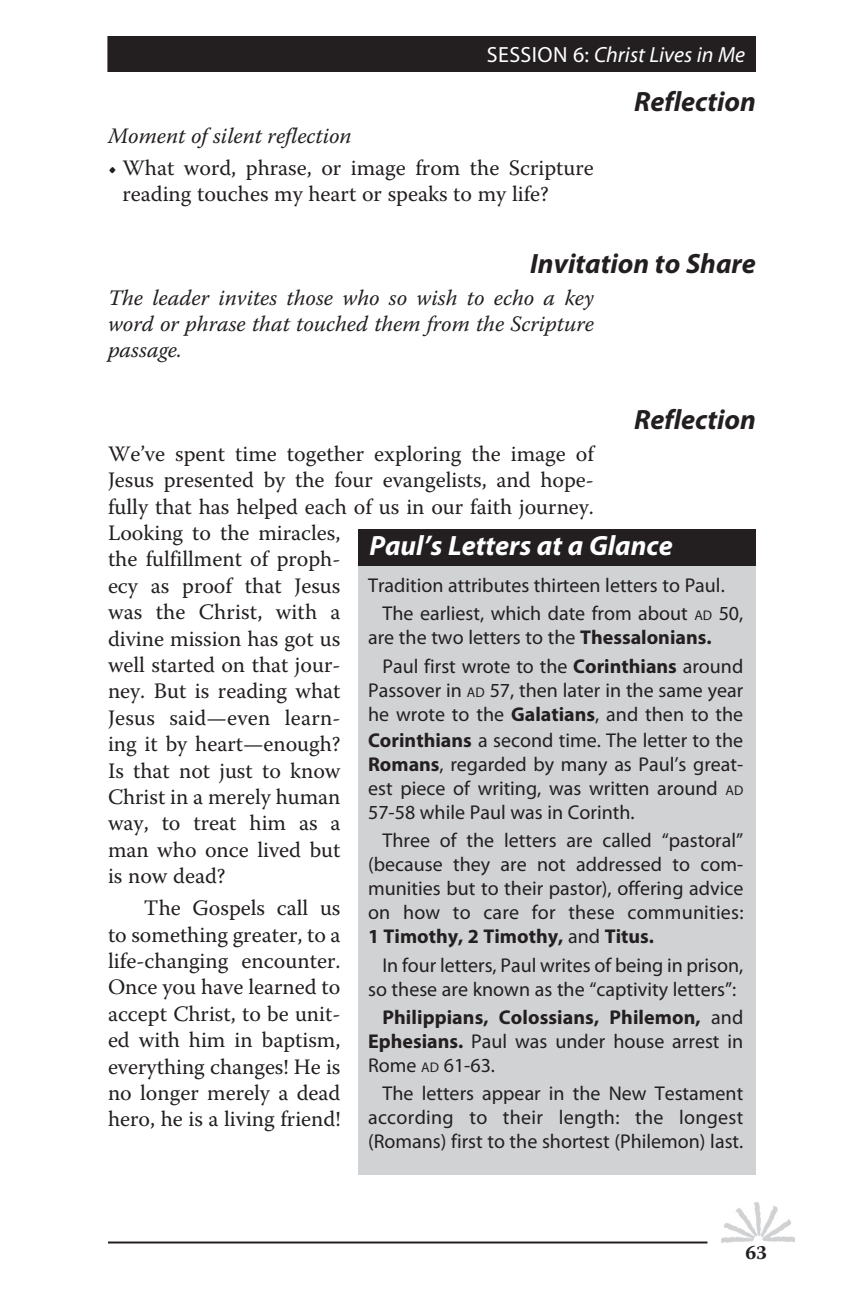
<style>
.page{position:relative;width:864px;height:1296px;background:#fff}
.page>*{position:absolute;margin:0;border:0;box-sizing:border-box;transform-origin:0 0}
.t1{font:italic 700 28px "Myriad Pro";color:#231f20}
.t2{font:italic 700 28px "Myriad Pro";color:#fff}
.t3{font:22px/26.4px "Warnock Pro";color:#231f20}
.t4{font:italic 22px/26.4px "Warnock Pro";color:#231f20;text-align:justify}
.t5{font:italic 22px "Myriad Pro";color:#fff}
.t6{font:20px/24px "Myriad Pro";color:#231f20}
.t7{font:700 20px/24px "Myriad Pro";letter-spacing:.005em;color:#231f20;text-align:justify}
.t8{font:700 20px "Warnock Pro";color:#231f20}
.s1{font-style:normal}
.s2{font-size:14px}
.s3{font-weight:700}
.s4{font-weight:400}
.s5{font-weight:400;font-size:14px}
</style>
<div class="page">
<div style="left:108px;top:37px;width:647px;height:34px;background:#231f20"></div>
<div style="left:107px;top:36px;width:649px;height:36px;border:2px solid #231f20"></div>
<img style="left:722px;top:1202px;width:72px;height:41px">
<hr style="left:108px;top:1242px;width:599px;height:2px;background:#231f20">
<div style="left:358px;top:529px;width:398px;height:38px;background:#231f20"></div>
<div style="left:358px;top:566px;width:398px;height:609px;background:#d1d2d4"></div>
<p class="t5" style="left:487px;top:41px;width:260px"><span class="s1">SESSION 6:</span> Christ Lives in Me</p>
<p class="t4" style="left:108px;top:122px;width:245px">Moment of silent reflection</p>
<p class="t3" style="left:122px;top:154px;width:473px;text-indent:-14px">• What word, phrase, or image from the Scripture reading touches my heart or speaks to my life?</p>
<h1 class="t1" style="left:634px;top:83px;width:123px">Reflection</h1>
<h1 class="t1" style="left:530px;top:245px;width:227px">Invitation to Share</h1>
<p class="t4" style="left:108px;top:284px;width:488px">The leader invites those who so wish to echo a key word or phrase that touched them from the Scripture passage.</p>
<h1 class="t1" style="left:634px;top:401px;width:123px">Reflection</h1>
<p class="t3" style="left:108px;top:440px;width:488px">We’ve spent time together exploring the image of<br>Jesus presented by the four evangelists, and hope&shy;fully that has helped each of us in our faith journey.<br>Looking to the miracles,<br>the fulfillment of proph-<br>ecy as proof that Jesus<br>was the Christ, with a<br>divine mission has got us<br>well started on that jour-<br>ney. But is reading what<br>Jesus said—even learn-<br>ing it by heart—enough?<br>Is that not just to know<br>Christ in a merely human<br>way, to treat him as a<br>man who once lived but<br>is now dead?</p>
<p class="t3" style="left:108px;top:894px;width:234px;text-align:justify;text-indent:36px">The Gospels call us to something greater, to a life-changing encounter.<br>Once you have learned to accept Christ, to be unit&shy;ed with him in baptism, everything changes! He is no longer merely a dead hero, he is a living friend!</p>
<h1 class="t2" style="left:369px;top:528px;width:305px">Paul’s Letters at a Glance</h1>
<p class="t6" style="left:382px;top:571px;width:362px;line-height:28.4px;text-indent:-14px">Tradition attributes thirteen letters to Paul.<br>The earliest, which date from about <span class="s2">AD</span> 50,</p>
<p class="t6" style="left:383px;top:623px;width:362px;line-height:28.4px;text-indent:-14px">are the two letters to the <span class="s3">Thessalonians.<br></span>Paul first wrote to the <span class="s3">Corinthians</span> around</p>
<p class="t6" style="left:368px;top:678px;width:377px">Passover in <span class="s2">AD</span> 57, then later in the same year he wrote to the <span class="s3">Galatians</span>, and then to the</p>
<p class="t6" style="left:368px;top:728px;width:377px;text-align:justify"><span class="s3">Corinthians</span> a second time. The letter to the <span class="s3">Romans</span>, regarded by many as Paul’s great&shy;est piece of writing, was written around <span class="s2">AD </span>57-58 while Paul was in Corinth.</p>
<p class="t6" style="left:368px;top:828px;width:377px;text-align:justify;text-indent:14px">Three of the letters are called “pastoral” (because they are not addressed to com&shy;munities but to their pastor), offering advice on how to care for these communities:<br><span class="s3">1 Timothy, 2 Timothy,</span> and <span class="s3">Titus.</span></p>
<p class="t6" style="left:368px;top:953px;width:377px;text-indent:14px">In four letters, Paul writes of being in prison, so these are known as the “captivity letters”:</p>
<p class="t7" style="left:368px;top:1005px;width:377px;text-indent:14px">Philippians, Colossians, Philemon, <span class="s4">and </span>Ephesians. <span class="s4">Paul was under house arrest in Rome</span> <span class="s5">AD</span> <span class="s4">61-63.</span></p>
<p class="t6" style="left:368px;top:1081px;width:377px;text-align:justify;text-indent:14px">The letters appear in the New Testament according to their length: the longest (Romans) first to the shortest (Philemon) last.</p>
<p class="t8" style="left:746px;top:1241px;width:23px">63</p>
</div>
